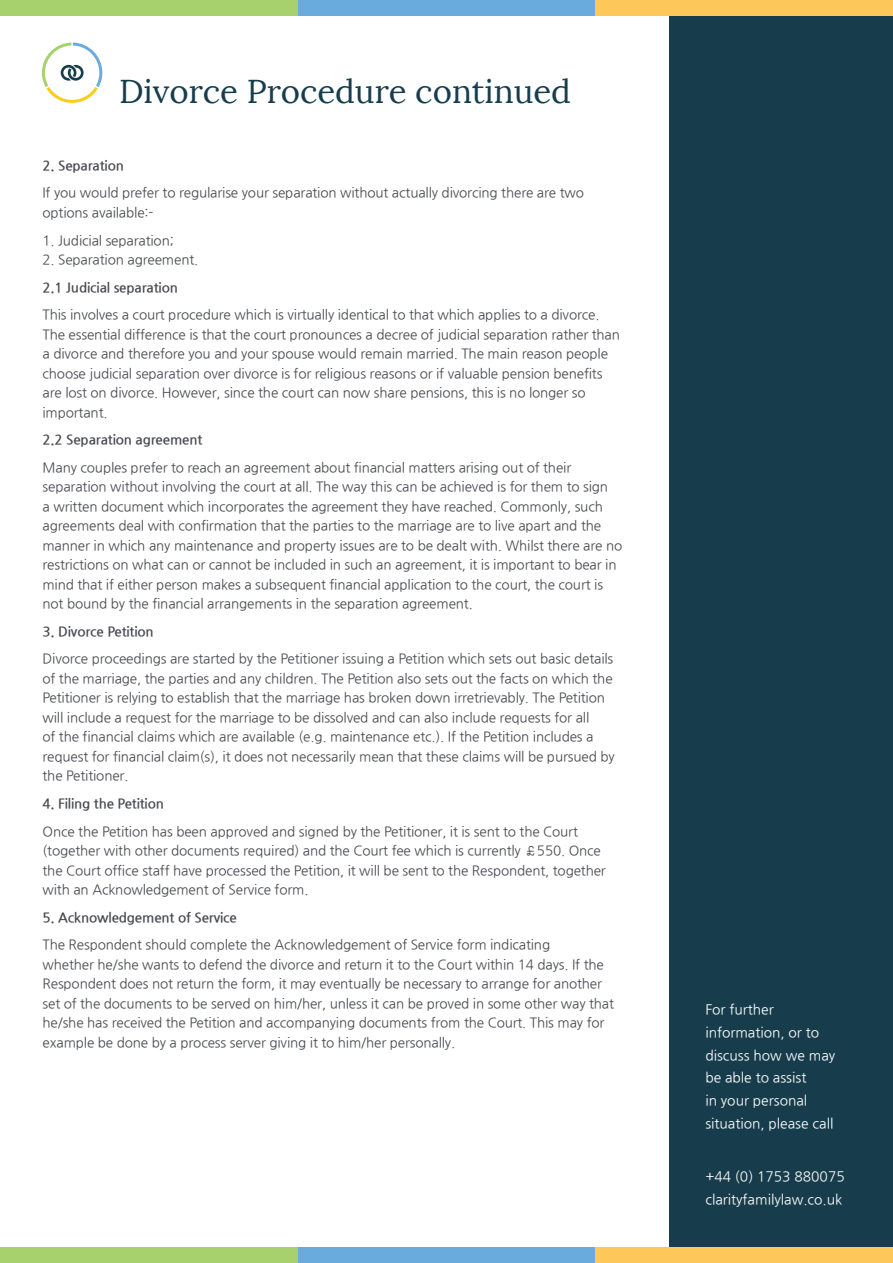
<style>
.page{position:relative;width:893px;height:1263px;background:#fff}
.page>*{position:absolute;margin:0;border:0;box-sizing:border-box;transform-origin:0 0}
.t1{font:33px "Lora";color:#173d4c}
.t2{font:13.8px/22.8px "Nanum Gothic";color:#fff}
.t3{font:13.5px/19.5px "Nanum Gothic";letter-spacing:-.01em;color:#484a50}
.t4{font:700 13.5px "Nanum Gothic";letter-spacing:-.01em;color:#484a50}
</style>
<div class="page">
<div style="left:670px;top:15px;width:223px;height:1248px;background:#173d4c"></div>
<div style="left:0;top:1248px;width:298px;height:15px;background:#a7d16c"></div>
<div style="left:298px;top:1248px;width:297px;height:15px;background:#69abdd"></div>
<div style="left:595px;top:1248px;width:298px;height:15px;background:#fec75a"></div>
<svg style="left:42px;top:43px;width:60px;height:60px"></svg>
<div style="left:0;top:0;width:298px;height:15px;background:#a7d16c"></div>
<div style="left:298px;top:0;width:297px;height:15px;background:#69abdd"></div>
<div style="left:595px;top:0;width:298px;height:15px;background:#fec75a"></div>
<p class="t1" style="left:119px;top:71px;width:453px">Divorce Procedure continued</p>
<p class="t4" style="left:43px;top:159px;width:83px">2. Separation</p>
<p class="t3" style="left:43px;top:184px;width:543px">If you would prefer to regularise your separation without actually divorcing there are two options available:-</p>
<p class="t3" style="left:43px;top:231px;width:133px">1. Judicial separation;</p>
<p class="t3" style="left:43px;top:250px;width:157px">2. Separation agreement.</p>
<p class="t4" style="left:43px;top:281px;width:137px">2.1 Judicial separation</p>
<p class="t3" style="left:43px;top:305px;width:579px">This involves a court procedure which is virtually identical to that which applies to a divorce.<br>The essential difference is that the court pronounces a decree of judicial separation rather than a divorce and therefore you and your spouse would remain married. The main reason people choose judicial separation over divorce is for religious reasons or if valuable pension benefits are lost on divorce. However, since the court can now share pensions, this is no longer so important.</p>
<p class="t4" style="left:43px;top:433px;width:161px">2.2 Separation agreement</p>
<p class="t3" style="left:43px;top:458px;width:581px">Many couples prefer to reach an agreement about financial matters arising out of their separation without involving the court at all. The way this can be achieved is for them to sign<br>a written document which incorporates the agreement they have reached. Commonly, such agreements deal with confirmation that the parties to the marriage are to live apart and the manner in which any maintenance and property issues are to be dealt with. Whilst there are no restrictions on what can or cannot be included in such an agreement, it is important to bear in mind that if either person makes a subsequent financial application to the court, the court is not bound by the financial arrangements in the separation agreement.</p>
<p class="t4" style="left:43px;top:625px;width:113px">3. Divorce Petition</p>
<p class="t3" style="left:43px;top:649px;width:574px">Divorce proceedings are started by the Petitioner issuing a Petition which sets out basic details of the marriage, the parties and any children. The Petition also sets out the facts on which the Petitioner is relying to establish that the marriage has broken down irretrievably. The Petition will include a request for the marriage to be dissolved and can also include requests for all<br>of the financial claims which are available (e.g. maintenance etc.). If the Petition includes a request for financial claim(s), it does not necessarily mean that these claims will be pursued by the Petitioner.</p>
<p class="t4" style="left:43px;top:797px;width:123px">4. Filing the Petition</p>
<p class="t3" style="left:43px;top:822px;width:565px">Once the Petition has been approved and signed by the Petitioner, it is sent to the Court (together with other documents required) and the Court fee which is currently £550. Once the Court office staff have processed the Petition, it will be sent to the Respondent, together with an Acknowledgement of Service form.</p>
<p class="t4" style="left:43px;top:911px;width:196px">5. Acknowledgement of Service</p>
<p class="t3" style="left:43px;top:935px;width:573px">The Respondent should complete the Acknowledgement of Service form indicating<br>whether he/she wants to defend the divorce and return it to the Court within 14 days. If the Respondent does not return the form, it may eventually be necessary to arrange for another set of the documents to be served on him/her, unless it can be proved in some other way that he/she has received the Petition and accompanying documents from the Court. This may for example be done by a process server giving it to him/her personally.</p>
<p class="t2" style="left:705px;top:998px;width:132px">For further information, or to discuss how we may be able to assist<br>in your personal situation, please call</p>
<p class="t2" style="left:705px;top:1166px;width:141px">+44 (0) 1753 880075 clarityfamilylaw.co.uk</p>
</div>
